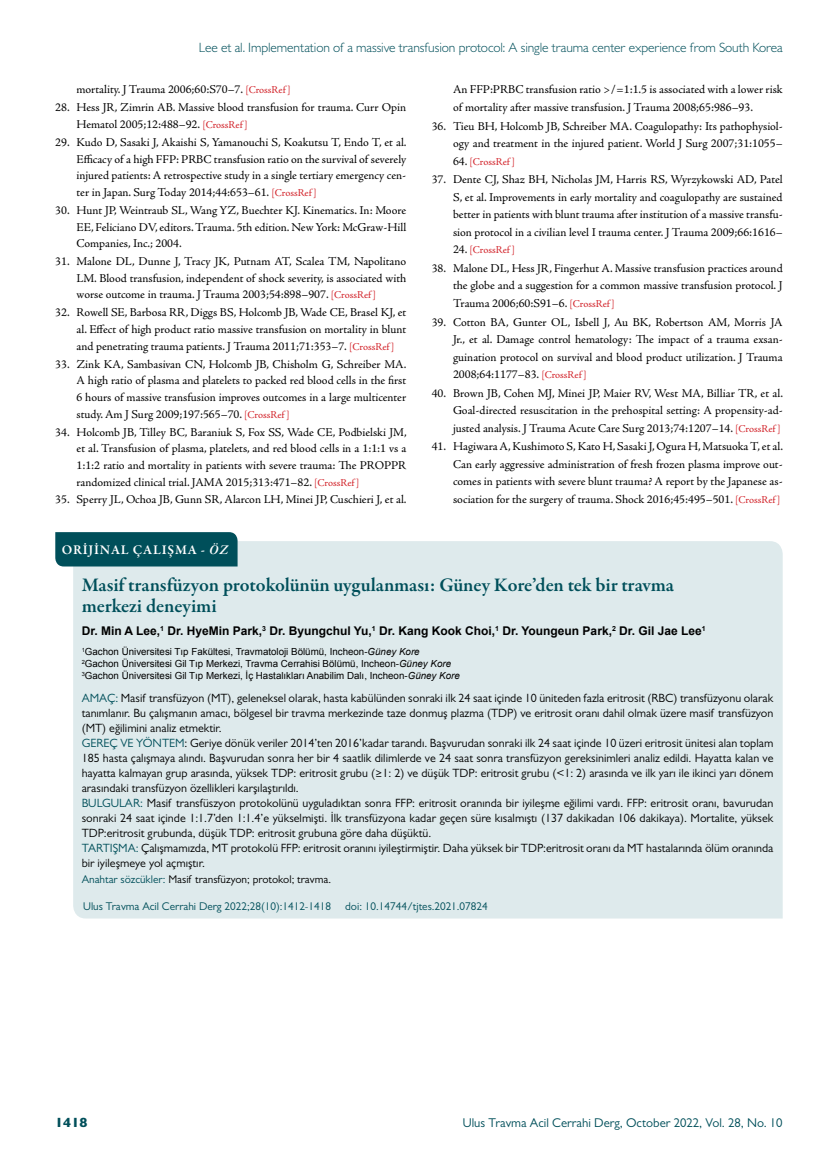
<style>
.page{position:relative;width:838px;height:1170px;background:#fff}
.page>*{position:absolute;margin:0;border:0;box-sizing:border-box;transform-origin:0 0}
.t1{font:600 19.5px/21px "Garamond Premr Pro";letter-spacing:-.005em;color:#004f5a}
.t2{font:300 13.5px "Gill Sans MT Pro";letter-spacing:-.005em;color:#004f5a}
.t3{font:600 13.5px "Garamond Premr Pro";letter-spacing:.055em;color:#fff}
.t4{font:800 13.5px "Gill Sans MT Pro";color:#004f5a}
.t5{font:12.75px "Gill Sans MT Pro";color:#004f5a}
.t6{font:12px/16.6px "Adobe Jenson Pro";letter-spacing:-.005em;color:#000;text-align:justify}
.t7{font:12px/15px "Gill Sans MT Pro";color:#000}
.t8{font:700 12px "Arial";color:#000}
.t9{font:11.25px "Gill Sans MT Pro";color:#004f5a}
.t10{font:11.25px "Gill Sans MT Pro";color:#000}
.t11{font:10.5px "Adobe Jenson Pro";letter-spacing:-.005em;color:#d2232a}
.t12{font:9.75px/11.7px "Arial";color:#000}
.s1{font-size:10.5px;color:#d2232a}
.s2{font-style:italic}
.s3{font-size:12px;color:#000}
.s4{color:#004f5a}
</style>
<div class="page">
<div style="left:73px;top:541px;width:709px;height:377px;background:#deeaec"></div>
<div style="left:55px;top:532px;width:182px;height:34px;background:#004f5a"></div>
<p class="t2" style="left:199px;top:39px;width:585px">Lee et al. Implementation of a massive transfusion protocol: A single trauma center experience from South Korea</p>
<p class="t6" style="left:77px;top:81px;width:215px">mortality. J Trauma 2006;60:S70–7. <span class="s1">[CrossRef ]</span></p>
<p class="t6" style="left:77px;top:99px;width:331px;text-indent:-21px">28. Hess JR, Zimrin AB. Massive blood transfusion for trauma. Curr Opin<br>Hematol 2005;12:488–92. <span class="s1">[CrossRef ]</span></p>
<p class="t6" style="left:77px;top:134px;width:331px;text-indent:-21px">29. Kudo D, Sasaki J, Akaishi S, Yamanouchi S, Koakutsu T, Endo T, et al.<br>Efficacy of a high FFP: PRBC transfusion ratio on the survival of severely injured patients: A retrospective study in a single tertiary emergency cen&shy;ter in Japan. Surg Today 2014;44:653–61. <span class="s1">[CrossRef ]</span></p>
<p class="t6" style="left:77px;top:202px;width:331px;text-indent:-21px">30. Hunt JP, Weintraub SL, Wang YZ, Buechter KJ. Kinematics. In: Moore EE, Feliciano DV, editors. Trauma. 5th edition. New York: McGraw-Hill Companies, Inc.; 2004.</p>
<p class="t6" style="left:77px;top:253px;width:331px;text-indent:-21px">31. Malone DL, Dunne J, Tracy JK, Putnam AT, Scalea TM, Napolitano LM. Blood transfusion, independent of shock severity, is associated with worse outcome in trauma. J Trauma 2003;54:898–907. <span class="s1">[CrossRef ]</span></p>
<p class="t6" style="left:77px;top:304px;width:331px;text-indent:-21px">32. Rowell SE, Barbosa RR, Diggs BS, Holcomb JB, Wade CE, Brasel KJ, et al. Effect of high product ratio massive transfusion on mortality in blunt and penetrating trauma patients. J Trauma 2011;71:353–7. <span class="s1">[CrossRef ]</span></p>
<p class="t6" style="left:77px;top:356px;width:331px;text-indent:-21px">33. Zink KA, Sambasivan CN, Holcomb JB, Chisholm G, Schreiber MA.<br>A high ratio of plasma and platelets to packed red blood cells in the first 6 hours of massive transfusion improves outcomes in a large multicenter study. Am J Surg 2009;197:565–70. <span class="s1">[CrossRef ]</span></p>
<p class="t6" style="left:77px;top:423px;width:331px;text-indent:-21px">34. Holcomb JB, Tilley BC, Baraniuk S, Fox SS, Wade CE, Podbielski JM, et al. Transfusion of plasma, platelets, and red blood cells in a 1:1:1 vs a 1:1:2 ratio and mortality in patients with severe trauma: The PROPPR randomized clinical trial. JAMA 2015;313:471–82. <span class="s1">[CrossRef ]</span></p>
<p class="t6" style="left:55px;top:491px;width:353px">35. Sperry JL, Ochoa JB, Gunn SR, Alarcon LH, Minei JP, Cuschieri J, et al.</p>
<p class="t3" style="left:62px;top:542px;width:168px">ORİJİNAL ÇALIŞMA - <span class="s2">ÖZ</span></p>
<p class="t6" style="left:453px;top:81px;width:331px;line-height:17.4px">An FFP:PRBC transfusion ratio &gt;/=1:1.5 is associated with a lower risk of mortality after massive transfusion. J Trauma 2008;65:986–93.</p>
<p class="t6" style="left:432px;top:117px;width:352px;line-height:17.4px;text-align:right">36. Tieu BH, Holcomb JB, Schreiber MA. Coagulopathy: Its pathophysiol&shy;ogy and treatment in the injured patient. World J Surg 2007;31:1055–</p>
<p class="t11" style="left:453px;top:155px;width:63px"><span class="s3">64.</span> [CrossRef ]</p>
<p class="t6" style="left:453px;top:171px;width:331px;line-height:17.4px;text-indent:-21px">37. Dente CJ, Shaz BH, Nicholas JM, Harris RS, Wyrzykowski AD, Patel S, et al. Improvements in early mortality and coagulopathy are sustained better in patients with blunt trauma after institution of a massive transfu&shy;sion protocol in a civilian level I trauma center. J Trauma 2009;66:1616–</p>
<p class="t11" style="left:453px;top:244px;width:63px"><span class="s3">24.</span> [CrossRef ]</p>
<p class="t6" style="left:453px;top:260px;width:331px;line-height:17.4px;text-indent:-21px">38. Malone DL, Hess JR, Fingerhut A. Massive transfusion practices around the globe and a suggestion for a common massive transfusion protocol. J Trauma 2006;60:S91–6. <span class="s1">[CrossRef ]</span></p>
<p class="t6" style="left:453px;top:313px;width:331px;line-height:17.4px;text-indent:-21px">39. Cotton BA, Gunter OL, Isbell J, Au BK, Robertson AM, Morris JA Jr., et al. Damage control hematology: The impact of a trauma exsan&shy;guination protocol on survival and blood product utilization. J Trauma 2008;64:1177–83. <span class="s1">[CrossRef ]</span></p>
<p class="t6" style="left:453px;top:384px;width:331px;line-height:17.4px;text-indent:-21px">40. Brown JB, Cohen MJ, Minei JP, Maier RV, West MA, Billiar TR, et al.<br>Goal-directed resuscitation in the prehospital setting: A propensity-ad&shy;justed analysis. J Trauma Acute Care Surg 2013;74:1207–14. <span class="s1">[CrossRef ]</span></p>
<p class="t6" style="left:453px;top:438px;width:331px;line-height:17.4px;text-indent:-21px">41. Hagiwara A, Kushimoto S, Kato H, Sasaki J, Ogura H, Matsuoka T, et al.<br>Can early aggressive administration of fresh frozen plasma improve out&shy;comes in patients with severe blunt trauma? A report by the Japanese as&shy;sociation for the surgery of trauma. Shock 2016;45:495–501. <span class="s1">[CrossRef ]</span></p>
<h1 class="t1" style="left:82px;top:575px;width:594px">Masif transfüzyon protokolünün uygulanması: Güney Kore’den tek bir travma merkezi deneyimi</h1>
<p class="t8" style="left:82px;top:623px;width:625px">Dr. Min A Lee,<sup>1</sup> Dr. HyeMin Park,<sup>3</sup> Dr. Byungchul Yu,<sup>1</sup> Dr. Kang Kook Choi,<sup>1</sup> Dr. Youngeun Park,<sup>2</sup> Dr. Gil Jae Lee<sup>1</sup></p>
<p class="t12" style="left:82px;top:646px;width:379px"><sup>1</sup>Gachon Üniversitesi Tıp Fakültesi, Travmatoloji Bölümü, Incheon-<span class="s2">Güney Kore<br></span><sup>2</sup>Gachon Üniversitesi Gil Tıp Merkezi, Travma Cerrahisi Bölümü, Incheon-<span class="s2">Güney Kore<br></span><sup>3</sup>Gachon Üniversitesi Gil Tıp Merkezi, İç Hastalıkları Anabilim Dalı, Incheon-<span class="s2">Güney Kore</span></p>
<p class="t7" style="left:82px;top:690px;width:693px"><span class="s4">AMAÇ:</span> Masif transfüzyon (MT), geleneksel olarak, hasta kabülünden sonraki ilk 24 saat içinde 10 üniteden fazla eritrosit (RBC) transfüzyonu olarak tanımlanır. Bu çalışmanın amacı, bölgesel bir travma merkezinde taze donmuş plazma (TDP) ve eritrosit oranı dahil olmak üzere masif transfüzyon (MT) eğilimini analiz etmektir.<br><span class="s4">GEREÇ VE YÖNTEM</span>: Geriye dönük veriler 2014’ten 2016’kadar tarandı. Başvurudan sonraki ilk 24 saat içinde 10 üzeri eritrosit ünitesi alan toplam 185 hasta çalışmaya alındı. Başvurudan sonra her bir 4 saatlik dilimlerde ve 24 saat sonra transfüzyon gereksinimleri analiz edildi. Hayatta kalan ve hayatta kalmayan grup arasında, yüksek TDP: eritrosit grubu (≥1: 2) ve düşük TDP: eritrosit grubu (&lt;1: 2) arasında ve ilk yarı ile ikinci yarı dönem arasındaki transfüzyon özellikleri karşılaştırıldı.<br><span class="s4">BULGULAR:</span> Masif transfüszyon protokolünü uyguladıktan sonra FFP: eritrosit oranında bir iyileşme eğilimi vardı. FFP: eritrosit oranı, bavurudan sonraki 24 saat içinde 1:1.7’den 1:1.4’e yükselmişti. İlk transfüzyona kadar geçen süre kısalmıştı (137 dakikadan 106 dakikaya). Mortalite, yüksek TDP:eritrosit grubunda, düşük TDP: eritrosit grubuna göre daha düşüktü.<br><span class="s4">TARTIŞMA:</span> Çalışmamızda, MT protokolü FFP: eritrosit oranını iyileştirmiştir. Daha yüksek bir TDP:eritrosit oranı da MT hastalarında ölüm oranında bir iyileşmeye yol açmıştır.</p>
<p class="t10" style="left:82px;top:872px;width:251px"><span class="s4">Anahtar sözcükler:</span> Masif transfüzyon; protokol; travma.</p>
<p class="t9" style="left:83px;top:899px;width:406px">Ulus Travma Acil Cerrahi Derg 2022;28(10):1412-1418 doi: 10.14744/tjtes.2021.07824</p>
<p class="t4" style="left:55px;top:1114px;width:34px">1418</p>
<p class="t5" style="left:463px;top:1115px;width:321px">Ulus Travma Acil Cerrahi Derg, October 2022, Vol. 28, No. 10</p>
</div>
